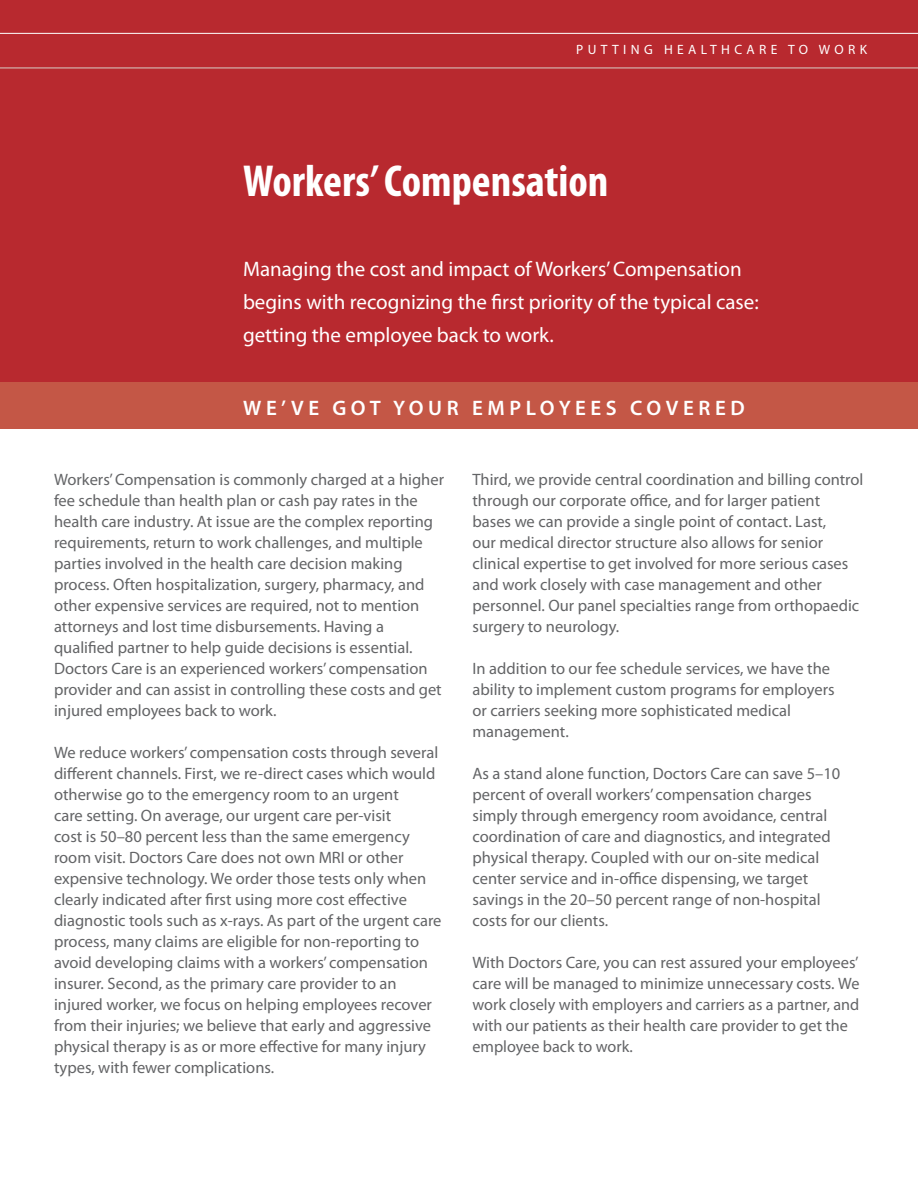
<style>
.page{position:relative;width:918px;height:1188px;background:#fff}
.page>*{position:absolute;margin:0;border:0;box-sizing:border-box;transform-origin:0 0}
.t1{font:700 condensed 45px "Myriad Pro";color:#fff}
.t2{font:21px/33px "Myriad Pro";color:#fff}
.t3{font:600 21px "Myriad Pro";letter-spacing:.22em;color:#fff}
.t4{font:16.5px/21px "Myriad Pro";color:#636466}
.t5{font:13.5px "Myriad Pro";letter-spacing:.32em;color:#fff}
</style>
<div class="page">
<div style="left:0;top:0;width:918px;height:388px;background:#b8292f"></div>
<hr style="left:0;top:33px;width:918px;height:1px;background:#fff">
<hr style="left:0;top:68px;width:918px;height:1px;background:#d8cfc6">
<div style="left:0;top:382px;width:918px;height:47px;background:#c45746"></div>
<p class="t5" style="left:576px;top:41px;width:292px">putting healthc are to w ork</p>
<h1 class="t1" style="left:243px;top:153px;width:367px">Workers’ Compensation</h1>
<p class="t2" style="left:243px;top:252px;width:517px">Managing the cost and impact of Workers’ Compensation begins with recognizing the first priority of the typical case: getting the employee back to work.</p>
<p class="t3" style="left:243px;top:394px;width:503px">WE’VE GOT YOUR EMPLOYEES COVERED</p>
<p class="t4" style="left:54px;top:469px;width:392px">Workers’ Compensation is commonly charged at a higher fee schedule than health plan or cash pay rates in the health care industry. At issue are the complex reporting requirements, return to work challenges, and multiple parties involved in the health care decision making process. Often hospitalization, surgery, pharmacy, and other expensive services are required, not to mention attorneys and lost time disbursements. Having a qualified partner to help guide decisions is essential.<br>Doctors Care is an experienced workers’ compensation provider and can assist in controlling these costs and get injured employees back to work.</p>
<p class="t4" style="left:54px;top:742px;width:389px">We reduce workers’ compensation costs through several different channels. First, we re-direct cases which would otherwise go to the emergency room to an urgent<br>care setting. On average, our urgent care per-visit<br>cost is 50–80 percent less than the same emergency room visit. Doctors Care does not own MRI or other expensive technology. We order those tests only when clearly indicated after first using more cost effective diagnostic tools such as x-rays. As part of the urgent care process, many claims are eligible for non-reporting to avoid developing claims with a workers’ compensation insurer. Second, as the primary care provider to an injured worker, we focus on helping employees recover from their injuries; we believe that early and aggressive physical therapy is as or more effective for many injury types, with fewer complications.</p>
<p class="t4" style="left:473px;top:469px;width:393px">Third, we provide central coordination and billing control through our corporate office, and for larger patient<br>bases we can provide a single point of contact. Last,<br>our medical director structure also allows for senior clinical expertise to get involved for more serious cases and work closely with case management and other personnel. Our panel specialties range from orthopaedic surgery to neurology.</p>
<p class="t4" style="left:473px;top:658px;width:364px">I n addition to our fee schedule services, we have the ability to implement custom programs for employers or carriers seeking more sophisticated medical management.</p>
<p class="t4" style="left:473px;top:763px;width:369px">As a stand alone function, Doctors Care can save 5–10 percent of overall workers’ compensation charges simply through emergency room avoidance, central coordination of care and diagnostics, and integrated physical therapy. Coupled with our on-site medical center service and in-office dispensing, we target savings in the 20–50 percent range of non-hospital costs for our clients.</p>
<p class="t4" style="left:473px;top:952px;width:388px">With Doctors Care, you can rest assured your employees’ care will be managed to minimize unnecessary costs. We work closely with employers and carriers as a partner, and with our patients as their health care provider to get the employee back to work.</p>
</div>
